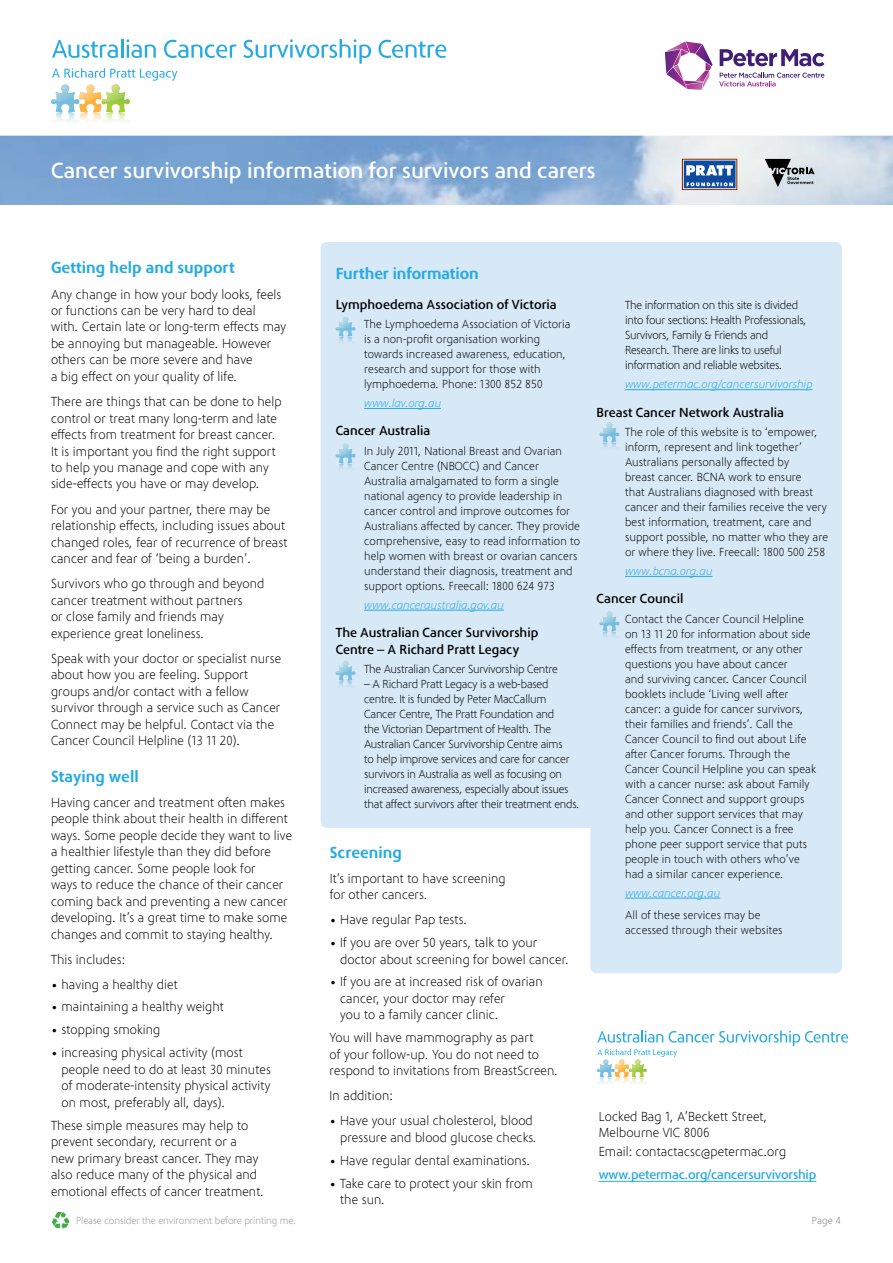
<style>
.page{position:relative;width:893px;height:1263px;background:#fff}
.page>*{position:absolute;margin:0;border:0;box-sizing:border-box;transform-origin:0 0}
.t1{font:500 22.5px "Phoenica";color:#fff}
.t2{font:700 16.5px "Phoenica";color:#27aae1}
.t3{font:300 13.5px/16.5px "Phoenica";letter-spacing:-.005em;color:#000}
.t4{font:500 13.5px/16.5px "Phoenica";color:#000}
.t5{font:500 13.5px "Phoenica";letter-spacing:-.02em;color:#27aae1}
.t6{font:300 12px/15px "Phoenica";letter-spacing:-.005em;color:#000}
.t7{font:300 12px/15px "Phoenica";letter-spacing:-.03em;color:#000}
.t8{font:italic 300 12px "Phoenica";letter-spacing:-.005em;color:#27aae1}
.t9{font:300 10.5px "Phoenica";letter-spacing:-.02em;color:#939598}
.t10{font:300 10.5px "Phoenica";color:#808285}
</style>
<div class="page">
<img style="left:0;top:136px;width:893px;height:69px">
<svg style="left:720px;top:49px;width:104px;height:17px"></svg>
<svg style="left:719px;top:72px;width:105px;height:14px"></svg>
<svg style="left:665px;top:41px;width:48px;height:49px"></svg>
<svg style="left:765px;top:159px;width:50px;height:28px"></svg>
<svg style="left:52px;top:39px;width:104px;height:19px"></svg>
<svg style="left:164px;top:40px;width:72px;height:18px"></svg>
<svg style="left:243px;top:39px;width:128px;height:25px"></svg>
<svg style="left:378px;top:40px;width:68px;height:18px"></svg>
<svg style="left:51px;top:68px;width:126px;height:54px"></svg>
<svg style="left:52px;top:1212px;width:17px;height:17px"></svg>
<div style="left:682px;top:158px;width:55px;height:32px;background:#d7b9a9"></div>
<svg style="left:682px;top:159px;width:55px;height:31px;background:#6481b0"></svg>
<div style="left:321px;top:242px;width:307px;height:586px;background:#d7e8f7;border-radius:6px"></div>
<div style="left:590px;top:242px;width:252px;height:731px;background:#d7e8f7;border-radius:6px"></div>
<hr style="left:625px;top:389px;width:187px;height:1px;background:#27aae1">
<hr style="left:625px;top:576px;width:87px;height:1px;background:#27aae1">
<hr style="left:625px;top:898px;width:95px;height:1px;background:#27aae1">
<hr style="left:364px;top:408px;width:77px;height:1px;background:#27aae1">
<hr style="left:364px;top:610px;width:140px;height:1px;background:#27aae1">
<svg style="left:335px;top:317px;width:21px;height:25px"></svg>
<svg style="left:335px;top:444px;width:21px;height:25px"></svg>
<svg style="left:335px;top:661px;width:21px;height:25px"></svg>
<svg style="left:599px;top:612px;width:21px;height:25px"></svg>
<svg style="left:599px;top:422px;width:21px;height:25px"></svg>
<hr style="left:599px;top:1181px;width:217px;height:1px;background:#27aae1">
<img style="left:629px;top:1083px;width:17px;height:1px">
<svg style="left:597px;top:1030px;width:251px;height:53px"></svg>
<h1 class="t1" style="left:51px;top:157px;width:546px">Cancer survivorship information for survivors and carers</h1>
<p class="t2" style="left:51px;top:258px;width:186px">Getting help and support</p>
<p class="t3" style="left:51px;top:286px;width:237px">Any change in how your body looks, feels or functions can be very hard to deal with. Certain late or long-term effects may be annoying but manageable. However others can be more severe and have<br>a big effect on your quality of life.</p>
<p class="t3" style="left:51px;top:393px;width:232px">There are things that can be done to help control or treat many long-term and late effects from treatment for breast cancer.<br>It is important you find the right support to help you manage and cope with any side-effects you have or may develop.</p>
<p class="t3" style="left:51px;top:501px;width:238px">For you and your partner, there may be relationship effects, including issues about changed roles, fear of recurrence of breast cancer and fear of ‘being a burden’.</p>
<p class="t3" style="left:51px;top:575px;width:215px">Survivors who go through and beyond cancer treatment without partners<br>or close family and friends may experience great loneliness.</p>
<p class="t3" style="left:51px;top:650px;width:232px">Speak with your doctor or specialist nurse about how you are feeling. Support groups and/or contact with a fellow survivor through a service such as Cancer Connect may be helpful. Contact via the Cancer Council Helpline (13 11 20).</p>
<p class="t2" style="left:51px;top:766px;width:89px">Staying well</p>
<p class="t3" style="left:51px;top:794px;width:243px">Having cancer and treatment often makes people think about their health in different ways. Some people decide they want to live a healthier lifestyle than they did before getting cancer. Some people look for<br>ways to reduce the chance of their cancer coming back and preventing a new cancer developing. It’s a great time to make some changes and commit to staying healthy.</p>
<p class="t3" style="left:51px;top:951px;width:76px">This includes:</p>
<p class="t3" style="left:51px;top:976px;width:128px">• having a healthy diet</p>
<p class="t3" style="left:51px;top:999px;width:175px">• maintaining a healthy weight</p>
<p class="t3" style="left:51px;top:1022px;width:111px">• stopping smoking</p>
<p class="t3" style="left:62px;top:1045px;width:211px;text-indent:-10px">• increasing physical activity (most people need to do at least 30 minutes of moderate-intensity physical activity on most, preferably all, days).</p>
<p class="t3" style="left:51px;top:1117px;width:215px">These simple measures may help to prevent secondary, recurrent or a<br>new primary breast cancer. They may also reduce many of the physical and emotional effects of cancer treatment.</p>
<p class="t2" style="left:336px;top:264px;width:145px">Further information</p>
<p class="t4" style="left:336px;top:296px;width:223px">Lymphoedema Association of Victoria</p>
<p class="t6" style="left:364px;top:317px;width:208px">The Lymphoedema Association of Victoria is a non-profit organisation working towards increased awareness, education, research and support for those with lymphoedema. Phone: 1300 852 850</p>
<p class="t8" style="left:364px;top:397px;width:78px">www.lav.org.au</p>
<p class="t4" style="left:336px;top:423px;width:96px">Cancer Australia</p>
<p class="t6" style="left:364px;top:443px;width:217px">In July 2011, National Breast and Ovarian Cancer Centre (NBOCC) and Cancer Australia amalgamated to form a single national agency to provide leadership in cancer control and improve outcomes for Australians affected by cancer. They provide comprehensive, easy to read information to help women with breast or ovarian cancers understand their diagnosis, treatment and support options. Freecall: 1800 624 973</p>
<p class="t8" style="left:364px;top:598px;width:141px">www.canceraustralia.gov.au</p>
<p class="t4" style="left:336px;top:625px;width:204px">The Australian Cancer Survivorship<br>Centre – A Richard Pratt Legacy</p>
<p class="t7" style="left:364px;top:662px;width:195px">The Australian Cancer Survivorship Centre</p>
<p class="t7" style="left:364px;top:677px;width:217px">– A Richard Pratt Legacy is a web-based centre. It is funded by Peter MacCallum Cancer Centre, The Pratt Foundation and<br>the Victorian Department of Health. The Australian Cancer Survivorship Centre aims<br>to help improve services and care for cancer survivors in Australia as well as focusing on increased awareness, especially about issues that affect survivors after their treatment ends.</p>
<p class="t2" style="left:330px;top:843px;width:74px">Screening</p>
<p class="t3" style="left:330px;top:870px;width:178px">It’s important to have screening for other cancers.</p>
<p class="t3" style="left:330px;top:912px;width:139px">• Have regular Pap tests.</p>
<p class="t3" style="left:340px;top:934px;width:231px;text-indent:-11px">• If you are over 50 years, talk to your doctor about screening for bowel cancer.</p>
<p class="t3" style="left:340px;top:974px;width:204px;text-indent:-10px">• If you are at increased risk of ovarian cancer, your doctor may refer<br>you to a family cancer clinic.</p>
<p class="t3" style="left:330px;top:1030px;width:230px">You will have mammography as part<br>of your follow-up. You do not need to respond to invitations from BreastScreen.</p>
<p class="t3" style="left:330px;top:1088px;width:65px">In addition:</p>
<p class="t3" style="left:330px;top:1113px;width:209px;text-align:right">• Have your usual cholesterol, blood pressure and blood glucose checks.</p>
<p class="t3" style="left:330px;top:1152px;width:202px">• Have regular dental examinations.</p>
<p class="t3" style="left:340px;top:1175px;width:194px;text-indent:-11px">• Take care to protect your skin from the sun.</p>
<p class="t7" style="left:625px;top:298px;width:183px">The information on this site is divided into four sections: Health Professionals, Survivors, Family &amp; Friends and Research. There are links to useful information and reliable websites.</p>
<p class="t8" style="left:625px;top:378px;width:189px">www.petermac.org/cancersurvivorship</p>
<p class="t4" style="left:597px;top:404px;width:189px">Breast Cancer Network Australia</p>
<p class="t6" style="left:625px;top:425px;width:205px">The role of this website is to ‘empower, inform, represent and link together’ Australians personally affected by<br>breast cancer. BCNA work to ensure<br>that Australians diagnosed with breast cancer and their families receive the very best information, treatment, care and support possible, no matter who they are or where they live. Freecall: 1800 500 258</p>
<p class="t8" style="left:625px;top:564px;width:89px">www.bcna.org.au</p>
<p class="t4" style="left:597px;top:591px;width:88px">Cancer Council</p>
<p class="t6" style="left:625px;top:611px;width:193px">Contact the Cancer Council Helpline on 13 11 20 for information about side effects from treatment, or any other questions you have about cancer<br>and surviving cancer. Cancer Council booklets include ‘Living well after cancer: a guide for cancer survivors, their families and friends’. Call the Cancer Council to find out about Life after Cancer forums. Through the Cancer Council Helpline you can speak with a cancer nurse: ask about Family Cancer Connect and support groups and other support services that may help you. Cancer Connect is a free phone peer support service that puts people in touch with others who’ve had a similar cancer experience.</p>
<p class="t8" style="left:625px;top:886px;width:97px">www.cancer.org.au</p>
<p class="t6" style="left:625px;top:908px;width:159px">All of these services may be accessed through their websites</p>
<p class="t3" style="left:599px;top:1108px;width:170px">Locked Bag 1, A’Beckett Street,<br>Melbourne VIC 8006</p>
<p class="t3" style="left:599px;top:1143px;width:189px">Email: contactacsc@petermac.org</p>
<p class="t5" style="left:599px;top:1167px;width:219px">www.petermac.org/cancersurvivorship</p>
<p class="t9" style="left:76px;top:1215px;width:222px">Please consider the environment before printing me.</p>
<p class="t10" style="left:812px;top:1215px;width:31px">Page 4</p>
</div>
